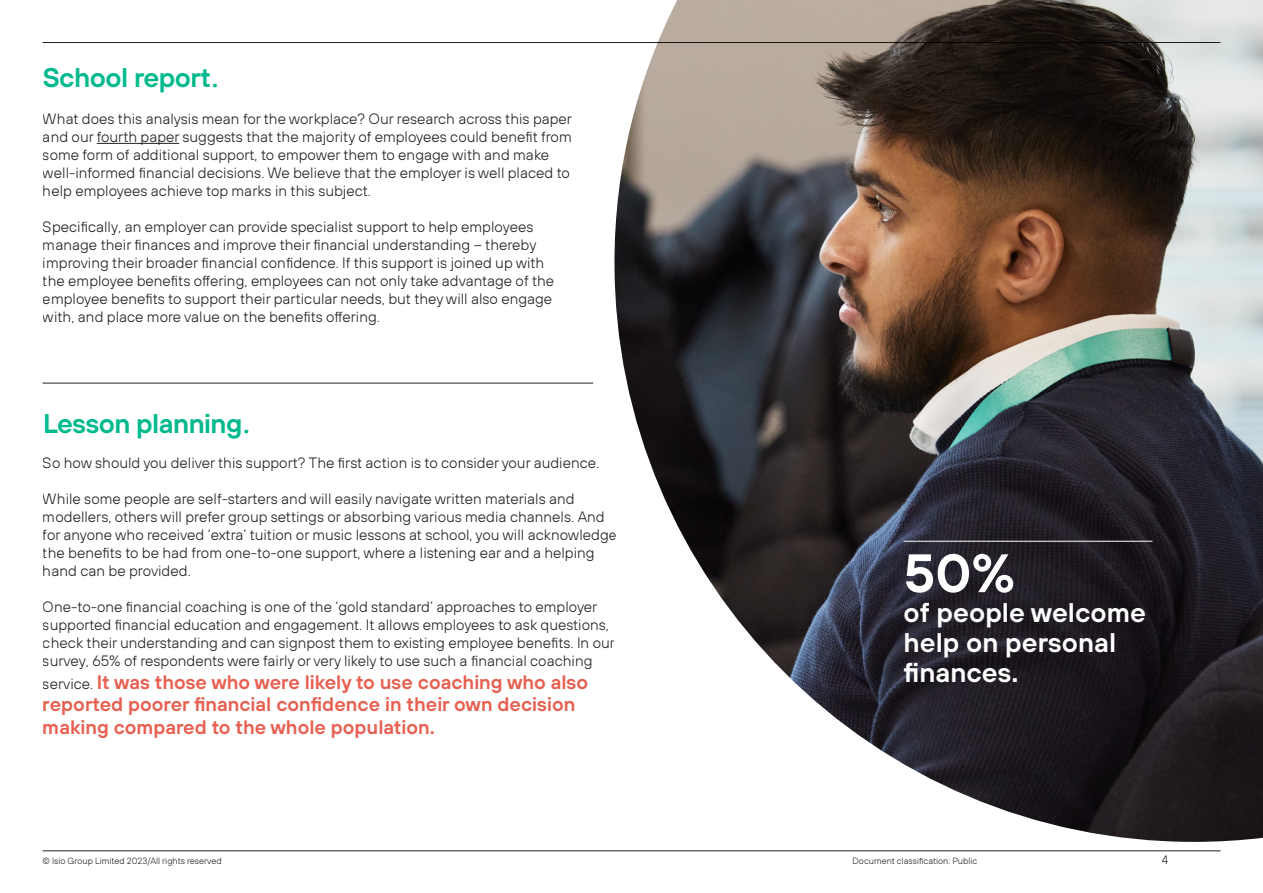
<style>
.page{position:relative;width:1263px;height:893px;background:#fff}
.page>*{position:absolute;margin:0;border:0;box-sizing:border-box;transform-origin:0 0}
.Main_body{font:600 54px "TT Hoves";color:#fff}
.Main_body-2{font:600 27px/30px "TT Hoves";color:#fff}
.Sub_headers{font:600 27px "TT Hoves";letter-spacing:-.02em;color:#00ba8d}
.t1{font:600 19.5px/22.5px "TT Hoves";color:#e76152}
.t2{font:300 15px/18px "TT Hoves";color:#231f20}
.t3{font:300 12px "TT Hoves";color:#231f20}
.t4{font:300 9px "TT Hoves";color:#231f20}
.s1{font-family:"Trebuchet MS";font-weight:400}
.s2{font-weight:300;font-size:15px;color:#231f20}
</style>
<div class="page">
<hr style="left:43px;top:42px;width:1177px;height:1px;background:#231f20">
<hr style="left:43px;top:850px;width:1177px;height:1px;background:#231f20">
<img style="left:614px;top:0;width:649px;height:842px">
<hr style="left:97px;top:143px;width:82px;height:1px;background:#231f20">
<hr style="left:904px;top:541px;width:248px;height:1px;background:#fff">
<hr style="left:43px;top:383px;width:550px;height:1px;background:#231f20">
<p class="Sub_headers" style="left:43px;top:59px;width:179px">School report<span class="s1">.</span></p>
<p class="t2" style="left:43px;top:109px;width:531px">What does this analysis mean for the workplace? Our research across this paper and our fourth paper suggests that the majority of employees could benefit from some form of additional support, to empower them to engage with and make well-informed financial decisions. We believe that the employer is well placed to help employees achieve top marks in this subject.</p>
<p class="t2" style="left:43px;top:217px;width:513px">Specifically, an employer can provide specialist support to help employees manage their finances and improve their financial understanding – thereby improving their broader financial confidence. If this support is joined up with the employee benefits offering, employees can not only take advantage of the employee benefits to support their particular needs, but they will also engage with, and place more value on the benefits offering.</p>
<p class="Sub_headers" style="left:43px;top:406px;width:210px">Lesson planning<span class="s1">.</span></p>
<p class="t2" style="left:43px;top:454px;width:558px">So how should you deliver this support? The first action is to consider your audience.</p>
<p class="t2" style="left:43px;top:490px;width:576px">While some people are self-starters and will easily navigate written materials and modellers, others will prefer group settings or absorbing various media channels. And for anyone who received ‘extra’ tuition or music lessons at school, you will acknowledge the benefits to be had from one-to-one support, where a listening ear and a helping hand can be provided.</p>
<p class="t2" style="left:43px;top:598px;width:574px">One-to-one financial coaching is one of the ‘gold standard’ approaches to employer supported financial education and engagement. It allows employees to ask questions, check their understanding and can signpost them to existing employee benefits. In our survey, 65% of respondents were fairly or very likely to use such a financial coaching</p>
<h3 class="t1" style="left:43px;top:670px;width:547px"><span class="s2">service.</span> It was those who were likely to use coaching who also reported poorer financial confidence in their own decision making compared to the whole population.</h3>
<p class="Main_body" style="left:904px;top:538px;width:113px">50%</p>
<p class="Main_body-2" style="left:904px;top:597px;width:244px">of people welcome help on personal finances.</p>
<p class="t4" style="left:43px;top:855px;width:181px">© Isio Group Limited 2023/All rights reserved</p>
<p class="t4" style="left:853px;top:855px;width:126px">Document classification: Public</p>
<p class="t3" style="left:1162px;top:852px;width:8px">4</p>
</div>
